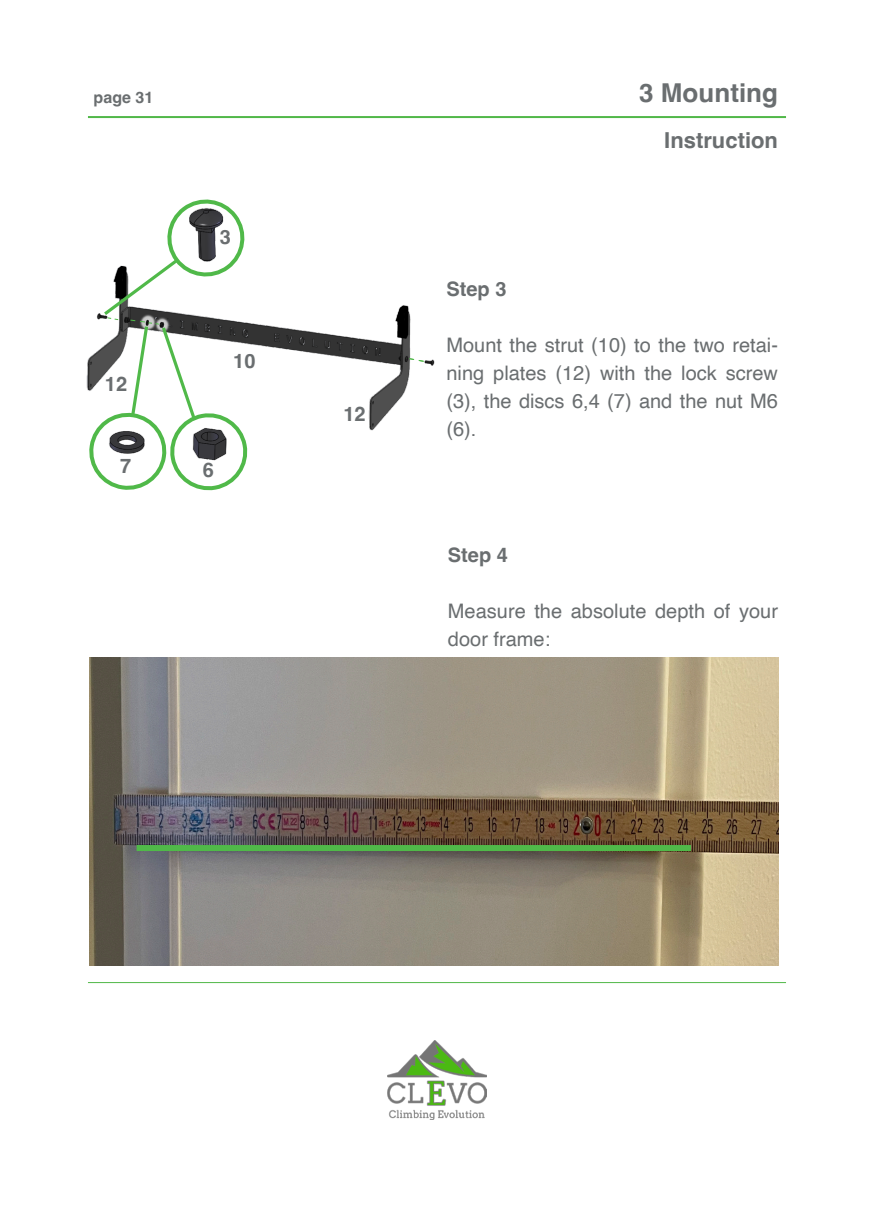
<style>
.page{position:relative;width:874px;height:1225px;background:#fff}
.page>*{position:absolute;margin:0;border:0;box-sizing:border-box;transform-origin:0 0}
.t1{font:700 26px "Helvetica";color:#6a6e70}
.t2{font:700 22px "Helvetica";color:#6a6e70}
.t3{font:20px/28px "Helvetica";color:#6a6e70;text-align:justify}
.t4{font:700 20px "Helvetica";color:#6a6e70}
.t5{font:700 16px "Helvetica";color:#6a6e70}
</style>
<div class="page">
<hr style="left:88px;top:116px;width:697px;height:2px;background:#51b848">
<hr style="left:88px;top:982px;width:697px;height:1px;background:#51b848">
<img style="left:387px;top:1040px;width:99px;height:80px">
<img style="left:89px;top:658px;width:688px;height:307px">
<div style="left:136px;top:845px;width:554px;height:6px;background:#50b949"></div>
<img style="left:86px;top:305px;width:349px;height:126px">
<svg style="left:408px;top:357px;width:16px;height:5px"></svg>
<svg style="left:89px;top:199px;width:164px;height:292px"></svg>
<img style="left:187px;top:205px;width:37px;height:57px">
<img style="left:106px;top:431px;width:43px;height:28px">
<img style="left:187px;top:422px;width:43px;height:38px">
<p class="t5" style="left:94px;top:87px;width:61px">page 31</p>
<p class="t4" style="left:105px;top:372px;width:24px">12</p>
<p class="t4" style="left:220px;top:225px;width:13px">3</p>
<p class="t4" style="left:233px;top:349px;width:24px">10</p>
<p class="t4" style="left:120px;top:453px;width:13px">7</p>
<p class="t4" style="left:203px;top:458px;width:13px">6</p>
<p class="t4" style="left:343px;top:401px;width:24px">12</p>
<p class="t1" style="left:639px;top:77px;width:140px">3 Mounting</p>
<p class="t2" style="left:664px;top:126px;width:115px">Instruction</p>
<p class="t4" style="left:446px;top:277px;width:62px">Step 3</p>
<p class="t3" style="left:446px;top:331px;width:333px">Mount the strut (10) to the two retai&shy;ning plates (12) with the lock screw (3), the discs 6,4 (7) and the nut M6 (6).</p>
<p class="t4" style="left:447px;top:542px;width:62px">Step 4</p>
<p class="t3" style="left:447px;top:597px;width:331px">Measure the absolute depth of your door frame:</p>
</div>
